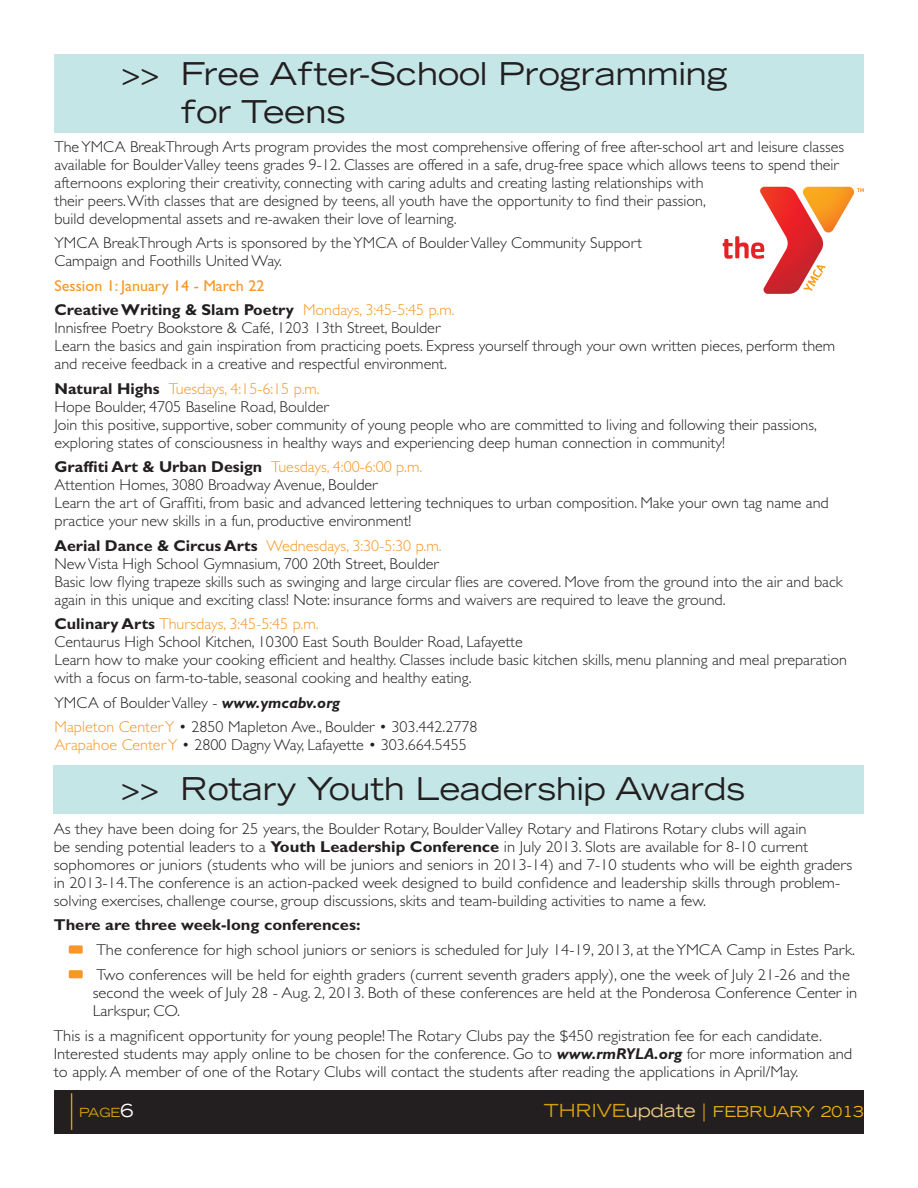
<style>
.page{position:relative;width:918px;height:1188px;background:#fff}
.page>*{position:absolute;margin:0;border:0;box-sizing:border-box;transform-origin:0 0}
.t1{font:expanded 31.5px/37.8px "Trade Gothic LT Std";color:#231f20}
.t2{font:300 15.75px/18px "Gill Sans Std";color:#231f20}
.t3{font:300 15.75px/18px "Gill Sans Std";color:#231f20;scale:1.05 1}
.t4{font:700 15.75px "Gill Sans Std";color:#231f20;scale:1.05 1}
.t5{font:15.75px "Gill Sans Std";color:#f79727}
.t6{font:expanded 15px "Trade Gothic LT Std";color:#efb211}
.t7{font:expanded 12.6px "Trade Gothic LT Std";color:#d49f0c}
.s1{font-weight:700}
.s2{color:#f79727}
.s3{font-weight:700;font-style:italic}
.s4{font-size:18px;color:#fff}
.s5{font-size:18px;color:#d49f0c}
.s6{font-size:18px;color:#eac884}
</style>
<div class="page">
<div style="left:54px;top:1090px;width:810px;height:44px;background:#231f20"></div>
<hr style="left:71px;top:1093px;width:1px;height:37px;background:#d49f0c">
<div style="left:54px;top:54px;width:810px;height:79px;background:#c5e6e7"></div>
<svg style="left:723px;top:187px;width:141px;height:107px"></svg>
<div style="left:53px;top:765px;width:810px;height:49px;background:#c5e6e7"></div>
<div style="left:69px;top:945px;width:14px;height:9px;background:#f79727;border-radius:2px"></div>
<div style="left:69px;top:970px;width:14px;height:8px;background:#f79727;border-radius:2px"></div>
<p class="t1" style="left:181px;top:54px;width:548px;text-indent:-59px">&gt;&gt; Free After-School Programming for Teens</p>
<p class="t2" style="left:55px;top:138px;width:791px">The YMCA BreakThrough Arts program provides the most comprehensive offering of free after-school art and leisure classes available for Boulder Valley teens grades 9-12. Classes are offered in a safe, drug-free space which allows teens to spend their afternoons exploring their creativity, connecting with caring adults and creating lasting relationships with<br>their peers. With classes that are designed by teens, all youth have the opportunity to find their passion,<br>build developmental assets and re-awaken their love of learning.</p>
<p class="t2" style="left:55px;top:234px;width:589px">YMCA BreakThrough Arts is sponsored by the YMCA of Boulder Valley Community Support<br>Campaign and Foothills United Way.</p>
<p class="t5" style="left:55px;top:276px;width:211px">Session 1: January 14 - March 22</p>
<p class="t2" style="left:55px;top:301px;width:782px"><span class="s1">Creative Writing &amp; Slam Poetry</span> <span class="s2">Mondays, 3:45-5:45 p.m.<br></span>Innisfree Poetry Bookstore &amp; Café, 1203 13th Street, Boulder<br>Learn the basics and gain inspiration from practicing poets. Express yourself through your own written pieces, perform them and receive feedback in a creative and respectful environment.</p>
<p class="t2" style="left:55px;top:380px;width:764px"><span class="s1">Natural Highs</span> <span class="s2">Tuesdays, 4:15-6:15 p.m.<br></span>Hope Boulder, 4705 Baseline Road, Boulder<br>Join this positive, supportive, sober community of young people who are committed to living and following their passions, exploring states of consciousness in healthy ways and experiencing deep human connection in community!</p>
<p class="t2" style="left:55px;top:458px;width:776px"><span class="s1">Graffiti Art &amp; Urban Design</span> <span class="s2">Tuesdays, 4:00-6:00 p.m.<br></span>Attention Homes, 3080 Broadway Avenue, Boulder<br>Learn the art of Graffiti, from basic and advanced lettering techniques to urban composition. Make your own tag name and practice your new skills in a fun, productive environment!</p>
<p class="t2" style="left:55px;top:536px;width:790px"><span class="s1">Aerial Dance &amp; Circus Arts</span> <span class="s2">Wednesdays, 3:30-5:30 p.m.<br></span>New Vista High School Gymnasium, 700 20th Street, Boulder<br>Basic low flying trapeze skills such as swinging and large circular flies are covered. Move from the ground into the air and back again in this unique and exciting class! Note: insurance forms and waivers are required to leave the ground.</p>
<p class="t2" style="left:55px;top:615px;width:794px"><span class="s1">Culinary Arts</span> <span class="s2">Thursdays, 3:45-5:45 p.m.<br></span>Centaurus High School Kitchen, 10300 East South Boulder Road, Lafayette<br>Learn how to make your cooking efficient and healthy. Classes include basic kitchen skills, menu planning and meal preparation with a focus on farm-to-table, seasonal cooking and healthy eating.</p>
<p class="t2" style="left:55px;top:693px;width:287px">YMCA of Boulder Valley - <span class="s3">www.ymcabv.org</span></p>
<p class="t2" style="left:55px;top:718px;width:425px"><span class="s2">Mapleton Center Y</span> • 2850 Mapleton Ave., Boulder • 303.442.2778<br><span class="s2">Arapahoe Center Y</span> • 2800 Dagny Way, Lafayette • 303.664.5455</p>
<p class="t1" style="left:121px;top:769px;width:626px">&gt;&gt; Rotary Youth Leadership Awards</p>
<p class="t3" style="left:54px;top:819px;width:762px">As they have been doing for 25 years, the Boulder Rotary, Boulder Valley Rotary and Flatirons Rotary clubs will again<br>be sending potential leaders to a <span class="s1">Youth Leadership Conference</span> in July 2013. Slots are available for 8-10 current sophomores or juniors (students who will be juniors and seniors in 2013-14) and 7-10 students who will be eighth graders in 2013-14.The conference is an action-packed week designed to build confidence and leadership skills through problem&shy;solving exercises, challenge course, group discussions, skits and team-building activities to name a few.</p>
<p class="t4" style="left:54px;top:916px;width:294px">There are three week-long conferences:</p>
<p class="t3" style="left:97px;top:941px;width:724px">The conference for high school juniors or seniors is scheduled for July 14-19, 2013, at the YMCA Camp in Estes Park.</p>
<p class="t3" style="left:93px;top:966px;width:730px">Two conferences will be held for eighth graders (current seventh graders apply), one the week of July 21-26 and the second the week of July 28 - Aug. 2, 2013. Both of these conferences are held at the Ponderosa Conference Center in<br>Larkspur, CO.</p>
<p class="t3" style="left:54px;top:1026px;width:762px">This is a magnificent opportunity for young people! The Rotary Clubs pay the $450 registration fee for each candidate.<br>Interested students may apply online to be chosen for the conference. Go to <span class="s3">www.rmRYLA.org</span> for more information and to apply. A member of one of the Rotary Clubs will contact the students after reading the applications in April/May.</p>
<p class="t7" style="left:79px;top:1105px;width:56px">page<span class="s4">6</span></p>
<p class="t6" style="left:544px;top:1102px;width:322px"><span class="s5">THRIVE</span><span class="s6">update</span> <span class="s5">|</span> FEBRUARY 2013</p>
</div>
